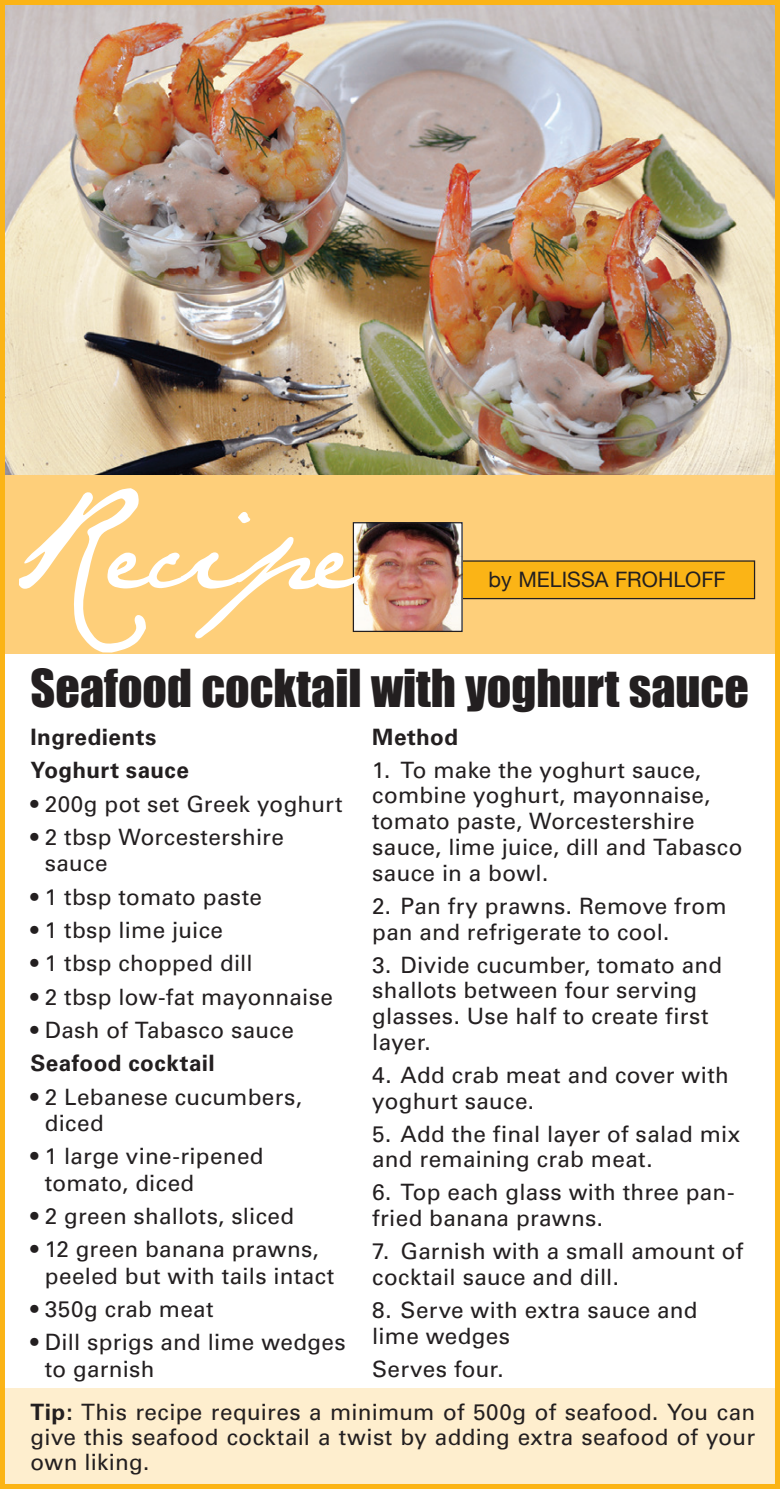
<style>
.page{position:relative;width:780px;height:1489px;background:#fff}
.page>*{position:absolute;margin:0;border:0;box-sizing:border-box;transform-origin:0 0}
.t1{font:114.25px "Jane Austen";color:#fff;scale:.94 1}
.t2{font:48px "Impact";color:#231f20}
.t3{font:22.5px/25.8px "Univers";letter-spacing:.015em;color:#231f20}
.t4{font:700 22.5px "Univers CE";letter-spacing:.015em;color:#231f20}
.t5{font:700 22.5px "Univers";letter-spacing:.02em;color:#231f20}
.t6{font:21.25px "Helvetica Neue";color:#231f20}
.s1{font-weight:700}
</style>
<div class="page">
<div style="left:6px;top:1387px;width:774px;height:101px;background:#feeece"></div>
<img style="left:6px;top:6px;width:768px;height:469px">
<div style="left:0;top:475px;width:780px;height:178px;background:#fecf7a"></div>
<div style="left:460px;top:561px;width:294px;height:37px;background:#fbb416"></div>
<div style="left:459px;top:560px;width:296px;height:39px;border:1px solid #231f20"></div>
<img style="left:355px;top:524px;width:105px;height:106px">
<div style="left:353px;top:522px;width:109px;height:110px;border:1px solid #231f20"></div>
<div style="left:0;top:0;width:780px;height:1488px;border:5px solid #fbb416"></div>
<h1 class="t1" style="left:8px;top:482px;width:371px">Recipe</h1>
<p class="t6" style="left:488px;top:561px;width:238px">by MELISSA FROHLOFF</p>
<h2 class="t2" style="left:31px;top:659px;width:719px">Seafood cocktail with yoghurt sauce</h2>
<p class="t5" style="left:372px;top:723px;width:87px">Method</p>
<p class="t3" style="left:372px;top:756px;width:371px">1. To make the yoghurt sauce, combine yoghurt, mayonnaise, tomato paste, Worcestershire sauce, lime juice, dill and Tabasco sauce in a bowl.</p>
<p class="t3" style="left:372px;top:893px;width:356px">2. Pan fry prawns. Remove from pan and refrigerate to cool.</p>
<p class="t3" style="left:372px;top:951px;width:351px">3. Divide cucumber, tomato and shallots between four serving glasses. Use half to create first layer.</p>
<p class="t3" style="left:372px;top:1062px;width:358px">4. Add crab meat and cover with yoghurt sauce.</p>
<p class="t3" style="left:372px;top:1120px;width:369px">5. Add the final layer of salad mix and remaining crab meat.</p>
<p class="t3" style="left:372px;top:1179px;width:364px">6. Top each glass with three pan&shy;fried banana prawns.</p>
<p class="t3" style="left:372px;top:1238px;width:372px">7. Garnish with a small amount of cocktail sauce and dill.</p>
<p class="t3" style="left:372px;top:1296px;width:327px">8. Serve with extra sauce and lime wedges</p>
<p class="t3" style="left:372px;top:1355px;width:133px">Serves four.</p>
<p class="t5" style="left:31px;top:723px;width:127px">Ingredients</p>
<p class="t4" style="left:31px;top:757px;width:160px">Yoghurt sauce</p>
<p class="t3" style="left:31px;top:790px;width:313px">• 200g pot set Greek yoghurt</p>
<p class="t3" style="left:45px;top:823px;width:241px;text-indent:-14px">• 2 tbsp Worcestershire sauce</p>
<p class="t3" style="left:31px;top:883px;width:233px">• 1 tbsp tomato paste</p>
<p class="t3" style="left:31px;top:917px;width:194px">• 1 tbsp lime juice</p>
<p class="t3" style="left:31px;top:950px;width:224px">• 1 tbsp chopped dill</p>
<p class="t3" style="left:31px;top:983px;width:304px">• 2 tbsp low-fat mayonnaise</p>
<p class="t3" style="left:31px;top:1017px;width:265px">• Dash of Tabasco sauce</p>
<p class="t4" style="left:31px;top:1050px;width:186px">Seafood cocktail</p>
<p class="t3" style="left:45px;top:1083px;width:258px;text-indent:-14px">• 2 Lebanese cucumbers, diced</p>
<p class="t3" style="left:45px;top:1143px;width:220px;text-indent:-14px">• 1 large vine-ripened tomato, diced</p>
<p class="t3" style="left:31px;top:1203px;width:265px">• 2 green shallots, sliced</p>
<p class="t3" style="left:45px;top:1236px;width:291px;text-indent:-14px">• 12 green banana prawns, peeled but with tails intact</p>
<p class="t3" style="left:31px;top:1296px;width:184px">• 350g crab meat</p>
<p class="t3" style="left:45px;top:1329px;width:302px;text-indent:-14px">• Dill sprigs and lime wedges to garnish</p>
<p class="t3" style="left:31px;top:1399px;width:726px;line-height:25px;text-align:justify"><span class="s1">Tip:</span> This recipe requires a minimum of 500g of seafood. You can give this seafood cocktail a twist by adding extra seafood of your own liking.</p>
</div>
